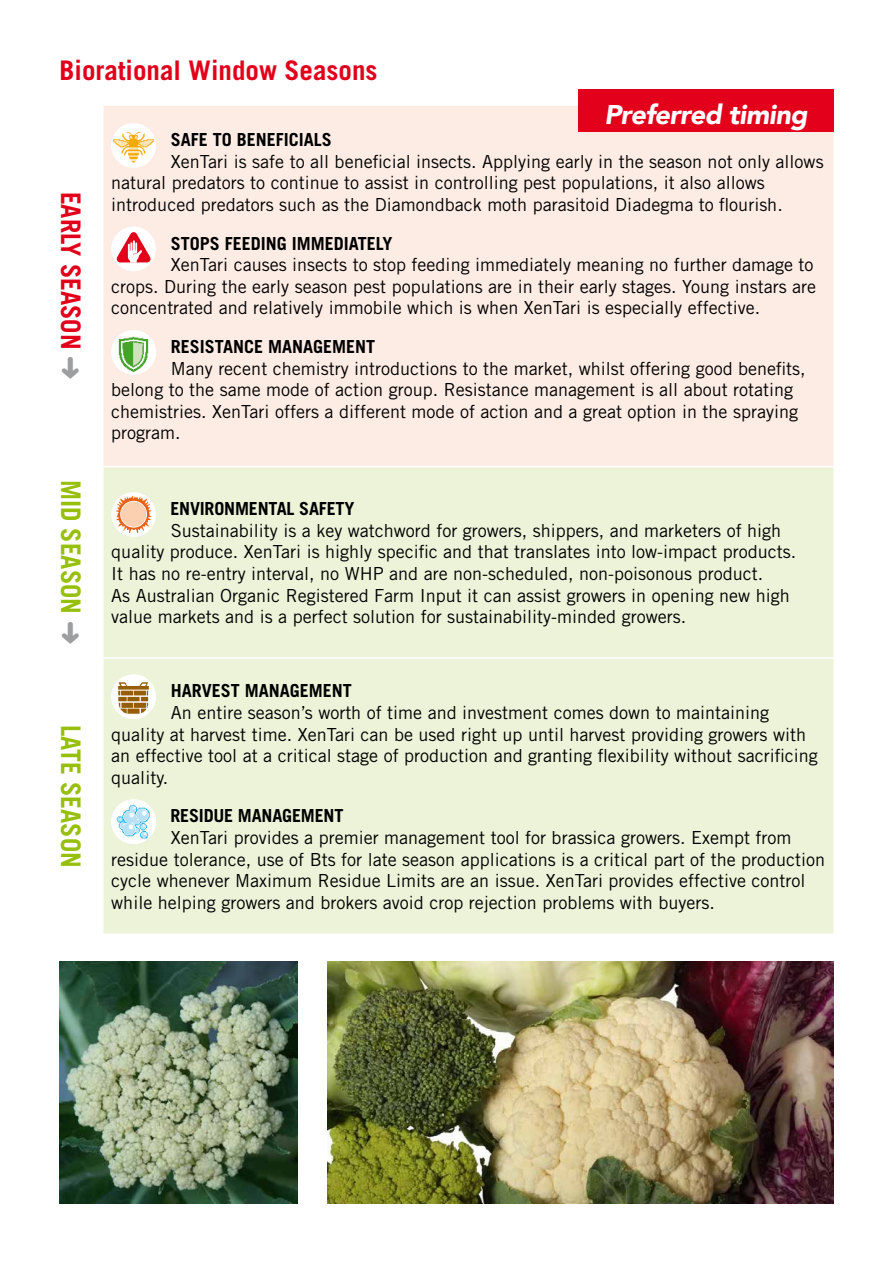
<style>
.page{position:relative;width:893px;height:1263px;background:#fff}
.page>*{position:absolute;margin:0;border:0;box-sizing:border-box;transform-origin:0 0}
.t1{font:700 27px "Trade Gothic";color:#e2001a}
.t2{font:700 27px "Trade Gothic";color:#97bf0d;scale:.95 1}
.t3{font:italic 900 27px "Avenir";letter-spacing:-.025em;color:#fff}
.t4{font:700 27px "Trade Gothic";color:#e2001a;scale:.95 1}
.t5{font:18px/21.6px "Trade Gothic";color:#000}
.t6{font:700 18px "Trade Gothic";color:#000}
.s1{color:#9c9e9f}
</style>
<div class="page">
<div style="left:103px;top:105px;width:731px;height:362px;background:#fdece4"></div>
<div style="left:104px;top:467px;width:729px;height:467px;background:#edf3d9"></div>
<hr style="left:103px;top:104px;width:732px;height:2px;background:#fff">
<hr style="left:102px;top:106px;width:2px;height:360px;background:#fff">
<hr style="left:833px;top:106px;width:2px;height:360px;background:#fff">
<hr style="left:103px;top:466px;width:732px;height:1px;background:#fff">
<hr style="left:103px;top:657px;width:732px;height:2px;background:#fff">
<img style="left:111px;top:125px;width:45px;height:43px">
<div style="left:111px;top:227px;width:45px;height:44px;background:#fff;border-radius:50%"></div>
<svg style="left:116px;top:232px;width:35px;height:31px"></svg>
<img style="left:111px;top:331px;width:45px;height:44px">
<div style="left:111px;top:492px;width:45px;height:45px;background:#fff;border-radius:50%"></div>
<svg style="left:116px;top:495px;width:35px;height:38px"></svg>
<svg style="left:120px;top:501px;width:27px;height:27px"></svg>
<div style="left:121px;top:502px;width:25px;height:25px;background:#fad0b0;border-radius:50%"></div>
<img style="left:111px;top:676px;width:45px;height:43px">
<img style="left:111px;top:799px;width:45px;height:45px;border-radius:22px">
<div style="left:578px;top:89px;width:255px;height:43px;background:#e2001a"></div>
<img style="left:327px;top:961px;width:506px;height:242px">
<img style="left:60px;top:961px;width:238px;height:243px">
<h1 class="t1" style="left:60px;top:54px;width:320px">Biorational Window Seasons</h1>
<h1 class="t3" style="left:604px;top:92px;width:205px">Preferred timing</h1>
<h1 class="t4" style="left:87px;top:191px;width:200px;rotate:90deg">EARLY SEASON <span class="s1">➜</span></h1>
<h1 class="t2" style="left:87px;top:480px;width:175px;rotate:90deg">MID SEASON <span class="s1">➜</span></h1>
<h1 class="t2" style="left:87px;top:725px;width:152px;rotate:90deg">LATE SEASON</h1>
<p class="t6" style="left:171px;top:129px;width:163px">SAFE TO BENEFICIALS</p>
<p class="t5" style="left:111px;top:150px;width:714px;text-indent:60px">XenTari is safe to all beneficial insects. Applying early in the season not only allows natural predators to continue to assist in controlling pest populations, it also allows introduced predators such as the Diamondback moth parasitoid Diadegma to flourish.</p>
<p class="t6" style="left:171px;top:232px;width:223px">STOPS FEEDING IMMEDIATELY</p>
<p class="t5" style="left:111px;top:254px;width:706px;text-indent:60px">XenTari causes insects to stop feeding immediately meaning no further damage to crops. During the early season pest populations are in their early stages. Young instars are concentrated and relatively immobile which is when XenTari is especially effective.</p>
<p class="t6" style="left:171px;top:336px;width:206px">RESISTANCE MANAGEMENT</p>
<p class="t5" style="left:111px;top:357px;width:696px;text-indent:60px">Many recent chemistry introductions to the market, whilst offering good benefits, belong to the same mode of action group. Resistance management is all about rotating chemistries. XenTari offers a different mode of action and a great option in the spraying program.</p>
<p class="t6" style="left:170px;top:498px;width:185px">ENVIRONMENTAL SAFETY</p>
<p class="t5" style="left:111px;top:519px;width:686px;text-indent:60px">Sustainability is a key watchword for growers, shippers, and marketers of high quality produce. XenTari is highly specific and that translates into low-impact products.<br>It has no re-entry interval, no WHP and are non-scheduled, non-poisonous product.<br>As Australian Organic Registered Farm Input it can assist growers in opening new high value markets and is a perfect solution for sustainability-minded growers.</p>
<p class="t6" style="left:171px;top:680px;width:183px">HARVEST MANAGEMENT</p>
<p class="t5" style="left:111px;top:701px;width:708px;text-indent:60px">An entire season’s worth of time and investment comes down to maintaining quality at harvest time. XenTari can be used right up until harvest providing growers with an effective tool at a critical stage of production and granting flexibility without sacrificing quality.</p>
<p class="t6" style="left:170px;top:805px;width:174px">RESIDUE MANAGEMENT</p>
<p class="t5" style="left:111px;top:826px;width:715px;text-indent:60px">XenTari provides a premier management tool for brassica growers. Exempt from residue tolerance, use of Bts for late season applications is a critical part of the production cycle whenever Maximum Residue Limits are an issue. XenTari provides effective control while helping growers and brokers avoid crop rejection problems with buyers.</p>
</div>
